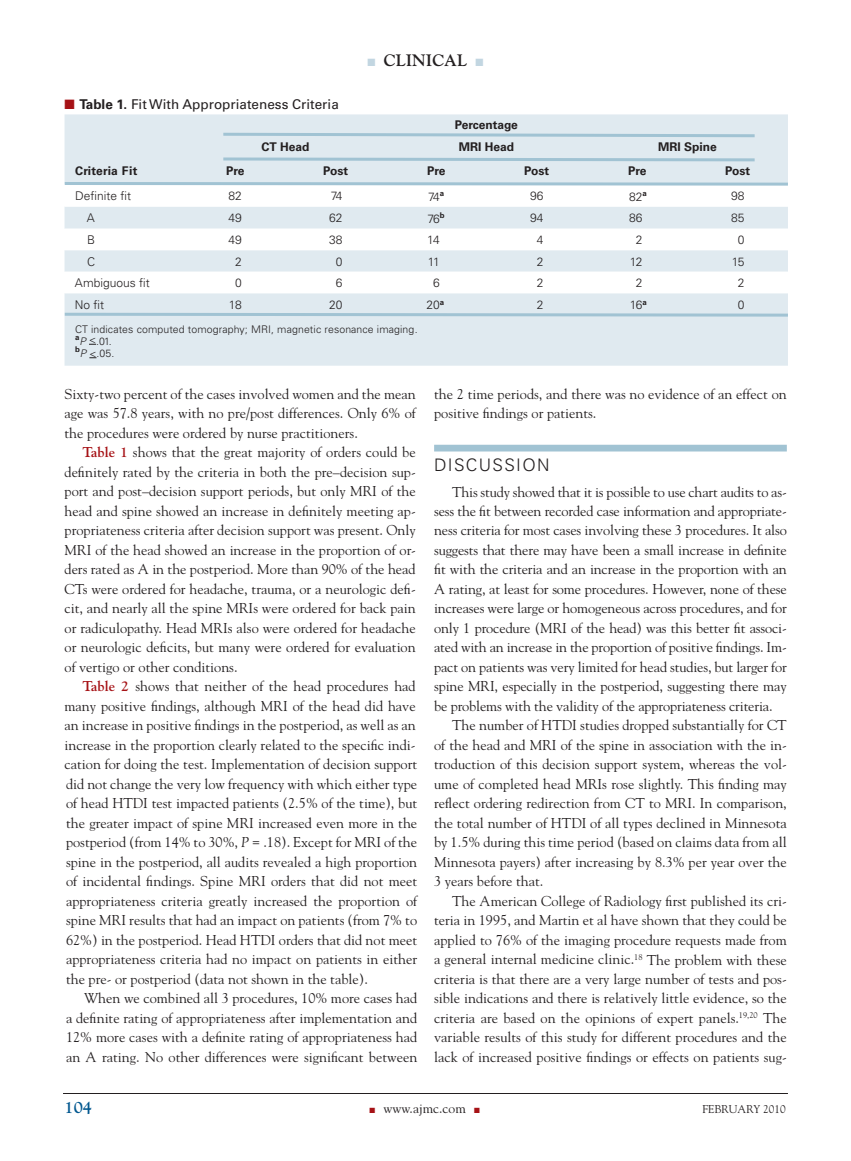
<style>
.page{position:relative;width:851px;height:1161px;background:#fff}
.page>*{position:absolute;margin:0;border:0;box-sizing:border-box;transform-origin:0 0}
.t1{font:300 17.25px "Univers";letter-spacing:.075em;color:#231f20}
.t2{font:700 16.5px "Goudy";color:#231f20}
.t3{font:700 16.5px "Goudy";color:#00578f}
.t4{font:14.25px/19.5px "Goudy";color:#231f20;text-align:justify}
.t5{font:13.5px "Univers";color:#231f20}
.t6{font:13.5px "Goudy";color:#231f20}
.t7{font:300 12px "Univers";color:#231f20}
.t8{font:700 12px "Univers";color:#231f20}
.t9{font:700 12px "Univers";letter-spacing:.025em;color:#231f20}
.t10{font:11.25px "Goudy";color:#231f20}
.t11{font:300 10.5px/12px "Univers";letter-spacing:.01em;color:#231f20}
.s1{color:#a61216}
.s2{font-weight:700}
.s3{color:#c2d6e1}
.s4{font-style:italic}
.s5{font-weight:700;color:#a61216}
</style>
<div class="page">
<hr style="left:63px;top:1093px;width:725px;height:1px;background:#231f20">
<div style="left:434px;top:445px;width:352px;height:7px;background:#a1c3d3"></div>
<div style="left:64px;top:114px;width:724px;height:252px;background:#e0eaf0"></div>
<svg style="left:64px;top:187px;width:724px;height:106px"></svg>
<svg style="left:64px;top:180px;width:724px;height:7px"></svg>
<svg style="left:220px;top:156px;width:537px;height:7px;background:#c5d9e3"></svg>
<svg style="left:64px;top:311px;width:724px;height:7px;background:#c4d9e3"></svg>
<svg style="left:220px;top:131px;width:537px;height:8px;background:#c8dbe5"></svg>
<p class="t5" style="left:64px;top:96px;width:276px"><span class="s1">■</span> <span class="s2">Table 1.</span> Fit With Appropriateness Criteria</p>
<p class="t2" style="left:367px;top:51px;width:117px"><span class="s3">■</span> clinical <span class="s3">■</span></p>
<p class="t8" style="left:455px;top:118px;width:65px">Percentage</p>
<p class="t8" style="left:261px;top:140px;width:50px">CT Head</p>
<p class="t8" style="left:458px;top:140px;width:57px">MRI Head</p>
<p class="t8" style="left:658px;top:140px;width:60px">MRI Spine</p>
<p class="t9" style="left:75px;top:164px;width:64px">Criteria Fit</p>
<p class="t8" style="left:226px;top:164px;width:20px">Pre</p>
<p class="t8" style="left:323px;top:164px;width:26px">Post</p>
<p class="t8" style="left:427px;top:164px;width:20px">Pre</p>
<p class="t8" style="left:524px;top:164px;width:26px">Post</p>
<p class="t8" style="left:628px;top:164px;width:20px">Pre</p>
<p class="t8" style="left:725px;top:164px;width:26px">Post</p>
<p class="t7" style="left:75px;top:188px;width:58px">Definite fit</p>
<p class="t7" style="left:229px;top:188px;width:15px">82</p>
<p class="t7" style="left:331px;top:188px;width:13px">74</p>
<p class="t7" style="left:428px;top:189px;width:18px">74<sup>a</sup></p>
<p class="t7" style="left:530px;top:188px;width:15px">96</p>
<p class="t7" style="left:629px;top:189px;width:19px">82<sup>a</sup></p>
<p class="t7" style="left:731px;top:188px;width:15px">98</p>
<p class="t7" style="left:87px;top:211px;width:10px">A</p>
<p class="t7" style="left:228px;top:211px;width:15px">49</p>
<p class="t7" style="left:329px;top:211px;width:15px">62</p>
<p class="t7" style="left:427px;top:211px;width:19px">76<sup>b</sup></p>
<p class="t7" style="left:530px;top:211px;width:15px">94</p>
<p class="t7" style="left:629px;top:211px;width:15px">86</p>
<p class="t7" style="left:731px;top:211px;width:15px">85</p>
<p class="t7" style="left:87px;top:233px;width:10px">B</p>
<p class="t7" style="left:228px;top:233px;width:15px">49</p>
<p class="t7" style="left:329px;top:233px;width:15px">38</p>
<p class="t7" style="left:427px;top:233px;width:14px">14</p>
<p class="t7" style="left:536px;top:233px;width:8px">4</p>
<p class="t7" style="left:635px;top:233px;width:8px">2</p>
<p class="t7" style="left:737px;top:233px;width:8px">0</p>
<p class="t7" style="left:87px;top:254px;width:10px">C</p>
<p class="t7" style="left:235px;top:254px;width:8px">2</p>
<p class="t7" style="left:336px;top:254px;width:8px">0</p>
<p class="t7" style="left:428px;top:254px;width:13px">11</p>
<p class="t7" style="left:536px;top:254px;width:8px">2</p>
<p class="t7" style="left:629px;top:254px;width:14px">12</p>
<p class="t7" style="left:731px;top:254px;width:14px">15</p>
<p class="t7" style="left:75px;top:276px;width:76px">Ambiguous fit</p>
<p class="t7" style="left:235px;top:276px;width:8px">0</p>
<p class="t7" style="left:336px;top:276px;width:8px">6</p>
<p class="t7" style="left:433px;top:276px;width:8px">6</p>
<p class="t7" style="left:536px;top:276px;width:8px">2</p>
<p class="t7" style="left:635px;top:276px;width:8px">2</p>
<p class="t7" style="left:737px;top:276px;width:8px">2</p>
<p class="t7" style="left:75px;top:297px;width:31px">No fit</p>
<p class="t7" style="left:229px;top:297px;width:14px">18</p>
<p class="t7" style="left:329px;top:297px;width:15px">20</p>
<p class="t7" style="left:426px;top:298px;width:19px">20<sup>a</sup></p>
<p class="t7" style="left:536px;top:297px;width:8px">2</p>
<p class="t7" style="left:629px;top:298px;width:19px">16<sup>a</sup></p>
<p class="t7" style="left:737px;top:297px;width:8px">0</p>
<p class="t11" style="left:75px;top:323px;width:344px">CT indicates computed tomography; MRI, magnetic resonance imaging. <sup>a</sup><span class="s4">P</span> &lt;.01.<br><sup>b</sup><span class="s4">P</span> &lt;.05.</p>
<p class="t4" style="left:65px;top:384px;width:353px">Sixty-two percent of the cases involved women and the mean age was 57.8 years, with no pre/post differences. Only 6% of the procedures were ordered by nurse practitioners.</p>
<p class="t4" style="left:65px;top:443px;width:353px;text-indent:18px"><span class="s5">Table 1</span> shows that the great majority of orders could be definitely rated by the criteria in both the pre–decision sup&shy;port and post–decision support periods, but only MRI of the head and spine showed an increase in definitely meeting ap&shy;propriateness criteria after decision support was present. Only MRI of the head showed an increase in the proportion of or&shy;ders rated as A in the postperiod. More than 90% of the head CTs were ordered for headache, trauma, or a neurologic defi&shy;cit, and nearly all the spine MRIs were ordered for back pain or radiculopathy. Head MRIs also were ordered for headache or neurologic deficits, but many were ordered for evaluation of vertigo or other conditions.</p>
<p class="t4" style="left:65px;top:677px;width:355px;text-align:left;text-indent:18px"><span class="s5">Table 2</span> shows that neither of the head procedures had many positive findings, although MRI of the head did have an increase in positive findings in the postperiod, as well as an increase in the proportion clearly related to the specific indi&shy;cation for doing the test. Implementation of decision support did not change the very low frequency with which either type of head HTDI test impacted patients (2.5% of the time), but the greater impact of spine MRI increased even more in the postperiod (from 14% to 30%, <span class="s4">P</span> = .18). Except for MRI of the spine in the postperiod, all audits revealed a high proportion of incidental findings. Spine MRI orders that did not meet appropriateness criteria greatly increased the proportion of spine MRI results that had an impact on patients (from 7% to 62%) in the postperiod. Head HTDI orders that did not meet appropriateness criteria had no impact on patients in either the pre- or postperiod (data not shown in the table).</p>
<p class="t4" style="left:66px;top:988px;width:353px;text-indent:18px">When we combined all 3 procedures, 10% more cases had a definite rating of appropriateness after implementation and 12% more cases with a definite rating of appropriateness had an A rating. No other differences were significant between</p>
<p class="t4" style="left:434px;top:384px;width:354px">the 2 time periods, and there was no evidence of an effect on positive findings or patients.</p>
<p class="t1" style="left:434px;top:454px;width:117px">DISCUSSION</p>
<p class="t4" style="left:452px;top:482px;width:336px">This study showed that it is possible to use chart audits to as-</p>
<p class="t4" style="left:434px;top:501px;width:354px">sess the fit between recorded case information and appropriate-</p>
<p class="t4" style="left:434px;top:521px;width:354px">ness criteria for most cases involving these 3 procedures. It also</p>
<p class="t4" style="left:434px;top:540px;width:354px">suggests that there may have been a small increase in definite</p>
<p class="t4" style="left:434px;top:560px;width:354px">fit with the criteria and an increase in the proportion with an</p>
<p class="t4" style="left:434px;top:579px;width:354px">A rating, at least for some procedures. However, none of these</p>
<p class="t4" style="left:434px;top:599px;width:354px">increases were large or homogeneous across procedures, and for</p>
<p class="t4" style="left:434px;top:618px;width:354px">only 1 procedure (MRI of the head) was this better fit associ-</p>
<p class="t4" style="left:434px;top:638px;width:354px">ated with an increase in the proportion of positive findings. Im-</p>
<p class="t4" style="left:434px;top:657px;width:354px">pact on patients was very limited for head studies, but larger for</p>
<p class="t4" style="left:434px;top:677px;width:354px">spine MRI, especially in the postperiod, suggesting there may</p>
<p class="t4" style="left:434px;top:696px;width:340px">be problems with the validity of the appropriateness criteria.</p>
<p class="t4" style="left:452px;top:716px;width:336px">The number of HTDI studies dropped substantially for CT</p>
<p class="t4" style="left:434px;top:735px;width:354px">of the head and MRI of the spine in association with the in-</p>
<p class="t4" style="left:434px;top:755px;width:354px">troduction of this decision support system, whereas the vol-</p>
<p class="t4" style="left:434px;top:774px;width:354px">ume of completed head MRIs rose slightly. This finding may</p>
<p class="t4" style="left:434px;top:794px;width:354px">reflect ordering redirection from CT to MRI. In comparison,</p>
<p class="t4" style="left:434px;top:813px;width:354px">the total number of HTDI of all types declined in Minnesota</p>
<p class="t4" style="left:434px;top:833px;width:354px">by 1.5% during this time period (based on claims data from all</p>
<p class="t4" style="left:434px;top:852px;width:354px">Minnesota payers) after increasing by 8.3% per year over the</p>
<p class="t4" style="left:434px;top:872px;width:111px">3 years before that.</p>
<p class="t4" style="left:452px;top:891px;width:336px">The American College of Radiology first published its cri-</p>
<p class="t4" style="left:434px;top:911px;width:354px">teria in 1995, and Martin et al have shown that they could be</p>
<p class="t4" style="left:434px;top:930px;width:354px">applied to 76% of the imaging procedure requests made from</p>
<p class="t4" style="left:434px;top:949px;width:354px">a general internal medicine clinic.<sup>18</sup> The problem with these</p>
<p class="t4" style="left:434px;top:969px;width:354px">criteria is that there are a very large number of tests and pos-</p>
<p class="t4" style="left:434px;top:989px;width:354px">sible indications and there is relatively little evidence, so the</p>
<p class="t4" style="left:434px;top:1008px;width:354px">criteria are based on the opinions of expert panels.<sup>19,20</sup> The</p>
<p class="t4" style="left:434px;top:1028px;width:354px">variable results of this study for different procedures and the</p>
<p class="t4" style="left:434px;top:1047px;width:354px">lack of increased positive findings or effects on patients sug-</p>
<p class="t3" style="left:64px;top:1097px;width:29px">104</p>
<p class="t6" style="left:369px;top:1100px;width:112px"><span class="s1">■</span> www.ajmc.com <span class="s1">■</span></p>
<p class="t10" style="left:702px;top:1102px;width:8px">FEBR</p>
<p class="t10" style="left:728px;top:1102px;width:58px">uary 2010</p>
</div>
